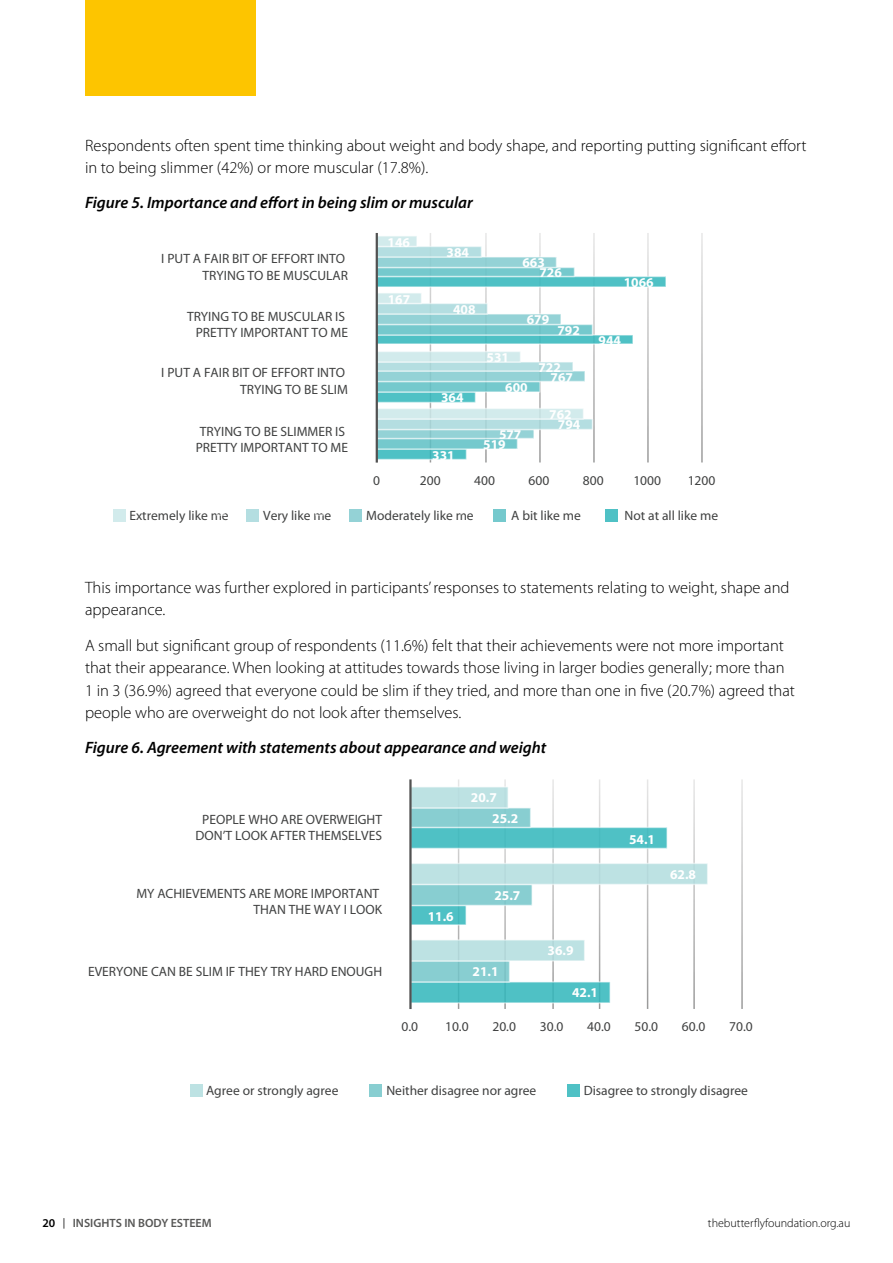
<style>
.page{position:relative;width:893px;height:1263px;background:#fff}
.page>*{position:absolute;margin:0;border:0;box-sizing:border-box;transform-origin:0 0}
.t1{font:300 16.5px/22.5px "Myriad Pro";color:#000}
.t2{font:italic 600 16.5px "Myriad Pro";color:#000}
.t3{font:13.5px/16.2px "Myriad Pro";color:#404141;text-align:right}
.t4{font:700 13.5px "Myriad Pro";color:#fff}
.t5{font:300 12px "Myriad Pro";color:#000}
.t6{font:600 12px "Myriad Pro";color:#575756}
.s1{color:#000}
.s2{font-weight:400;font-size:10.5px;color:#000}
</style>
<div class="page">
<div style="left:85px;top:0;width:170px;height:96px;background:#fdc500"></div>
<div style="left:113px;top:510px;width:13px;height:12px;background:#d2ebec"></div>
<div style="left:246px;top:510px;width:13px;height:12px;background:#b4dee1"></div>
<div style="left:349px;top:510px;width:13px;height:12px;background:#94d2d6"></div>
<div style="left:493px;top:510px;width:13px;height:12px;background:#75c9cd"></div>
<div style="left:605px;top:510px;width:13px;height:12px;background:#4fc1c5"></div>
<img style="left:430px;top:233px;width:273px;height:229px">
<svg style="left:378px;top:276px;width:289px;height:184px"></svg>
<svg style="left:378px;top:235px;width:215px;height:215px"></svg>
<hr style="left:376px;top:233px;width:2px;height:230px;background:#525252">
<div style="left:190px;top:1084px;width:13px;height:13px;background:#bde2e3"></div>
<div style="left:369px;top:1084px;width:13px;height:13px;background:#88ced1"></div>
<div style="left:567px;top:1084px;width:12px;height:13px;background:#4fc1c5"></div>
<img style="left:458px;top:779px;width:285px;height:230px">
<svg style="left:412px;top:962px;width:255px;height:41px"></svg>
<svg style="left:412px;top:786px;width:296px;height:176px"></svg>
<hr style="left:409px;top:779px;width:3px;height:230px;background:#525252">
<p class="t1" style="left:85px;top:134px;width:723px">Respondents often spent time thinking about weight and body shape, and reporting putting significant effort in to being slimmer (42%) or more muscular (17.8%).</p>
<p class="t2" style="left:85px;top:194px;width:389px">Figure 5. Importance and effort in being slim or muscular</p>
<p class="t3" style="left:161px;top:251px;width:188px">I PUT A FAIR BIT OF EFFORT INTO<br>TRYING TO BE MUSCULAR</p>
<p class="t4" style="left:387px;top:235px;width:24px">146</p>
<p class="t4" style="left:447px;top:245px;width:24px">384</p>
<p class="t4" style="left:522px;top:255px;width:24px">663</p>
<p class="t4" style="left:539px;top:265px;width:24px">726</p>
<p class="t4" style="left:624px;top:275px;width:31px">1066</p>
<p class="t3" style="left:187px;top:308px;width:162px">TRYING TO BE MUSCULAR IS<br>PRETTY IMPORTANT TO ME</p>
<p class="t4" style="left:388px;top:292px;width:24px">167</p>
<p class="t4" style="left:453px;top:302px;width:24px">408</p>
<p class="t4" style="left:527px;top:312px;width:24px">679</p>
<p class="t4" style="left:557px;top:322px;width:24px">792</p>
<p class="t4" style="left:599px;top:333px;width:24px">944</p>
<p class="t3" style="left:161px;top:365px;width:188px">I PUT A FAIR BIT OF EFFORT INTO<br>TRYING TO BE SLIM</p>
<p class="t4" style="left:441px;top:390px;width:24px">364</p>
<p class="t4" style="left:486px;top:349px;width:24px">531</p>
<p class="t4" style="left:505px;top:380px;width:24px">600</p>
<p class="t4" style="left:538px;top:360px;width:24px">722</p>
<p class="t4" style="left:551px;top:370px;width:24px">767</p>
<p class="t3" style="left:196px;top:423px;width:154px;text-align:center">TRYING TO BE SLIMMER IS<br>PRETTY IMPORTANT TO ME</p>
<p class="t4" style="left:432px;top:447px;width:24px">331</p>
<p class="t4" style="left:499px;top:427px;width:24px">577</p>
<p class="t4" style="left:483px;top:437px;width:24px">519</p>
<p class="t4" style="left:549px;top:407px;width:24px">762</p>
<p class="t4" style="left:558px;top:417px;width:24px">794</p>
<p class="t3" style="left:373px;top:472px;width:8px">0</p>
<p class="t3" style="left:420px;top:472px;width:22px">200</p>
<p class="t3" style="left:474px;top:472px;width:22px">400</p>
<p class="t3" style="left:528px;top:472px;width:22px">600</p>
<p class="t3" style="left:583px;top:472px;width:22px">800</p>
<p class="t3" style="left:633px;top:472px;width:29px">1000</p>
<p class="t3" style="left:688px;top:472px;width:29px">1200</p>
<p class="t3" style="left:129px;top:508px;width:101px">Extremely like me</p>
<p class="t3" style="left:263px;top:508px;width:70px">Very like me</p>
<p class="t3" style="left:366px;top:508px;width:109px">Moderately like me</p>
<p class="t3" style="left:511px;top:508px;width:71px">A bit like me</p>
<p class="t3" style="left:625px;top:508px;width:95px">Not at all like me</p>
<p class="t1" style="left:85px;top:576px;width:706px">This importance was further explored in participants’ responses to statements relating to weight, shape and appearance.</p>
<p class="t1" style="left:85px;top:634px;width:711px">A small but significant group of respondents (11.6%) felt that their achievements were not more important that their appearance. When looking at attitudes towards those living in larger bodies generally; more than 1 in 3 (36.9%) agreed that everyone could be slim if they tried, and more than one in five (20.7%) agreed that people who are overweight do not look after themselves.</p>
<p class="t2" style="left:85px;top:739px;width:463px">Figure 6. Agreement with statements about appearance and weight</p>
<p class="t4" style="left:471px;top:790px;width:27px">20.7</p>
<p class="t3" style="left:196px;top:812px;width:188px;text-align:center">PEOPLE WHO ARE OVERWEIGHT<br>DON’T LOOK AFTER THEMSELVES</p>
<p class="t4" style="left:492px;top:811px;width:27px">25.2</p>
<p class="t4" style="left:629px;top:832px;width:27px">54.1</p>
<p class="t4" style="left:670px;top:866px;width:27px">62.8</p>
<p class="t3" style="left:136px;top:885px;width:247px">MY ACHIEVEMENTS ARE MORE IMPORTANT<br>THAN THE WAY I LOOK</p>
<p class="t4" style="left:428px;top:908px;width:27px">11.6</p>
<p class="t4" style="left:494px;top:887px;width:27px">25.7</p>
<p class="t4" style="left:548px;top:943px;width:27px">36.9</p>
<p class="t3" style="left:88px;top:964px;width:296px">EVERYONE CAN BE SLIM IF THEY TRY HARD ENOUGH</p>
<p class="t4" style="left:473px;top:964px;width:27px">21.1</p>
<p class="t4" style="left:572px;top:985px;width:27px">42.1</p>
<p class="t3" style="left:401px;top:1019px;width:18px">0.0</p>
<p class="t3" style="left:445px;top:1019px;width:25px">10.0</p>
<p class="t3" style="left:492px;top:1019px;width:25px">20.0</p>
<p class="t3" style="left:540px;top:1019px;width:25px">30.0</p>
<p class="t3" style="left:587px;top:1019px;width:25px">40.0</p>
<p class="t3" style="left:634px;top:1019px;width:25px">50.0</p>
<p class="t3" style="left:682px;top:1019px;width:25px">60.0</p>
<p class="t3" style="left:729px;top:1019px;width:25px">70.0</p>
<p class="t3" style="left:206px;top:1082px;width:134px">Agree or strongly agree</p>
<p class="t3" style="left:386px;top:1082px;width:151px">Neither disagree nor agree</p>
<p class="t3" style="left:584px;top:1082px;width:166px">Disagree to strongly disagree</p>
<p class="t6" style="left:43px;top:1216px;width:171px"><span class="s1">20</span> <span class="s2">|</span> INSIGHTS IN BODY ESTEEM</p>
<p class="t5" style="left:708px;top:1216px;width:144px">thebutterflyfoundation.org.au</p>
</div>
